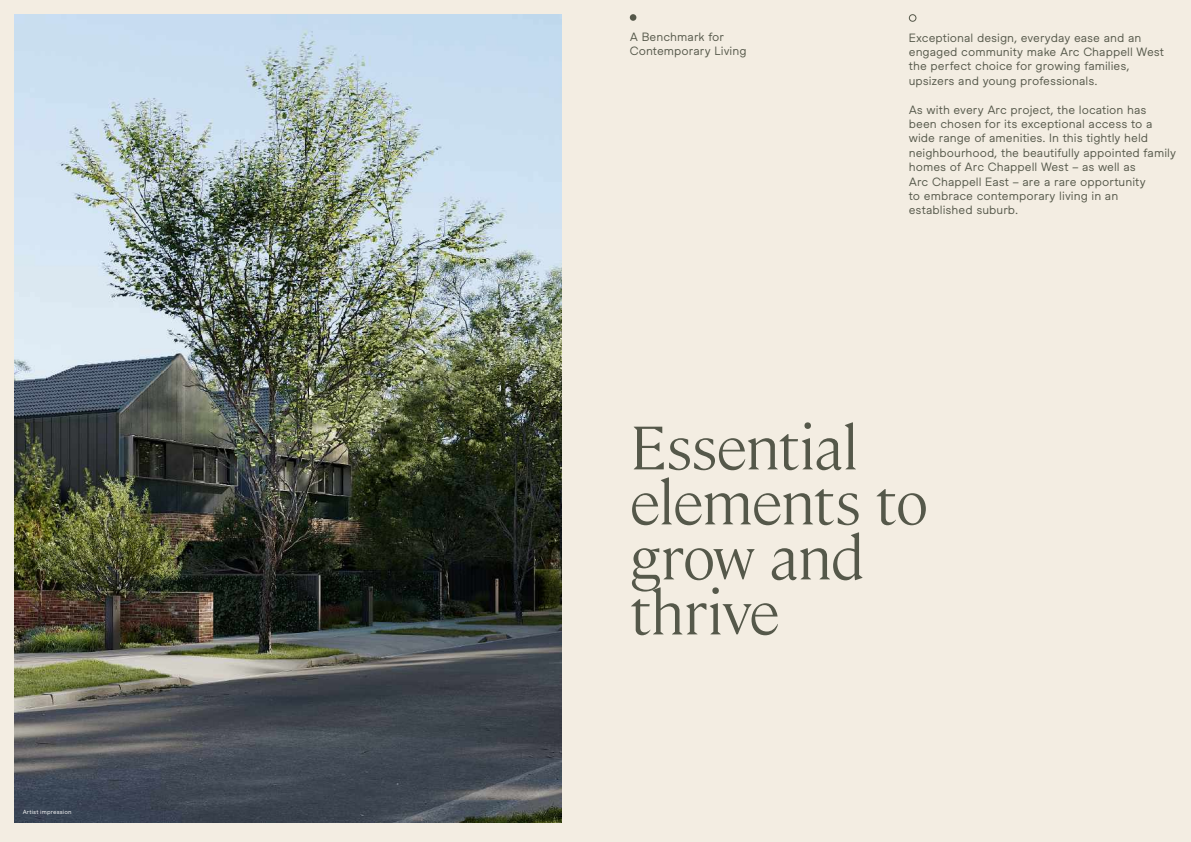
<style>
.page{position:relative;width:1191px;height:842px;background:#f3ede2}
.page>*{position:absolute;margin:0;border:0;box-sizing:border-box;transform-origin:0 0}
.t1{font:300 61px/55px "Cambon";letter-spacing:-.025em;color:#55584a}
.t2{font:12px/14.4px "Maax Raw";letter-spacing:.005em;color:#55584a}
.t3{font:6px "Maax Raw";letter-spacing:.02em;color:#fff}
</style>
<div class="page">
<img style="left:14px;top:14px;width:547px;height:808px">
<div style="left:909px;top:14px;width:7px;height:8px;border:1px solid #55584a;border-radius:50%"></div>
<div style="left:630px;top:14px;width:6px;height:7px;background:#55584a;border-radius:50%"></div>
<p class="t3" style="left:23px;top:808px;width:50px">Artist impression</p>
<p class="t2" style="left:630px;top:29px;width:118px">A Benchmark for<br>Contemporary Living</p>
<p class="t2" style="left:909px;top:30px;width:257px">Exceptional design, everyday ease and an engaged community make Arc Chappell West the perfect choice for growing families, upsizers and young professionals.</p>
<p class="t2" style="left:909px;top:102px;width:269px">As with every Arc project, the location has been chosen for its exceptional access to a wide range of amenities. In this tightly held neighbourhood, the beautifully appointed family homes of Arc Chappell West – as well as<br>Arc Chappell East – are a rare opportunity<br>to embrace contemporary living in an established suburb.</p>
<h1 class="t1" style="left:629px;top:415px;width:300px">Essential elements to grow and thrive</h1>
</div>
